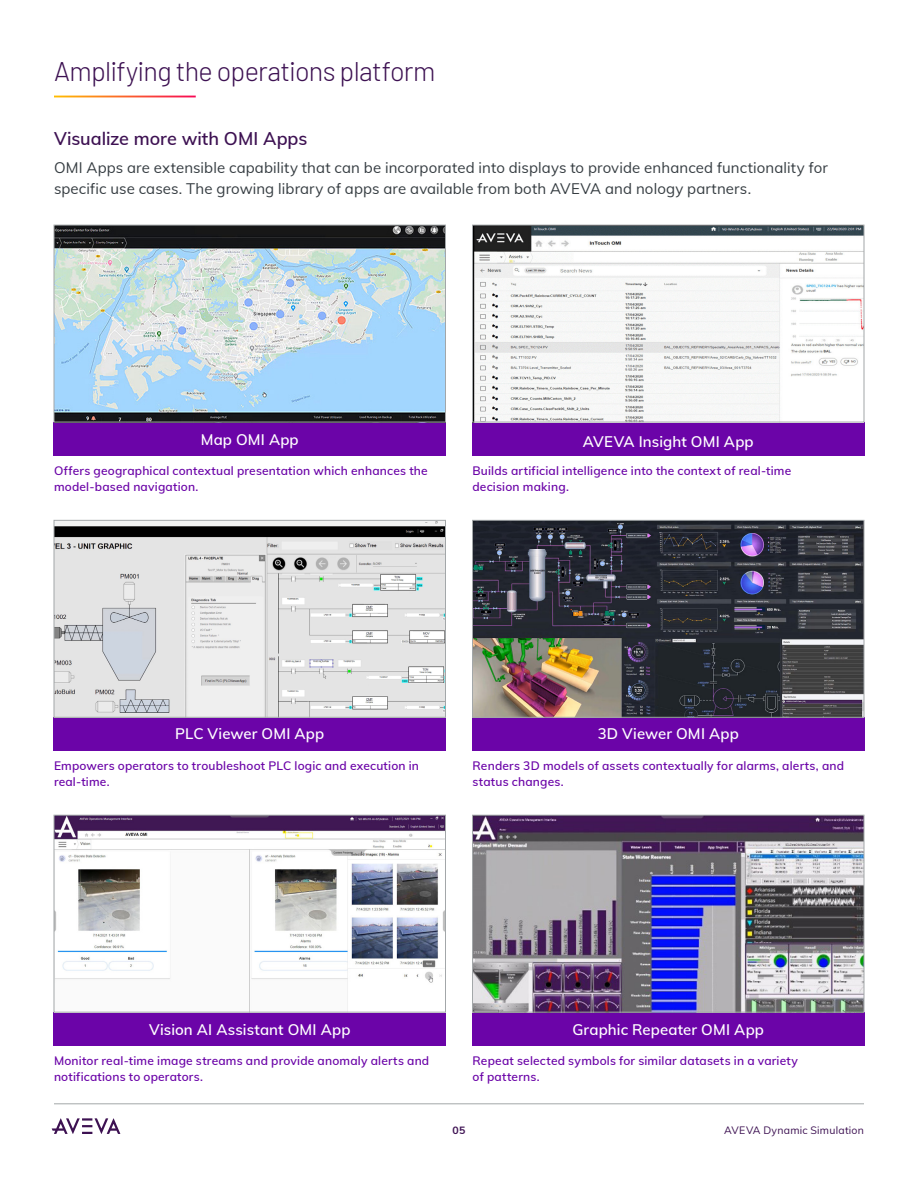
<style>
.page{position:relative;width:918px;height:1188px;background:#fff}
.page>*{position:absolute;margin:0;border:0;box-sizing:border-box;transform-origin:0 0}
.H3_Internal_Pages{font:300 27px "Barlow";letter-spacing:-.025em;color:#3d1152}
.S1_Subheadlines{font:600 18px "Muli";color:#3d1152}
.Body_Copy{font:15px/21px "Muli";letter-spacing:.005em;color:#363d42}
.Body_Copy-2{font:600 15px "Muli";letter-spacing:.01em;color:#fff}
.Body_Copy-3{font:600 12px/16.5px "Muli";letter-spacing:.015em;color:#6b04a8}
.t1{font:10.5px "Muli";letter-spacing:.02em;color:#3d1152}
.t2{font:700 10.5px "Muli";color:#3d1152}
</style>
<div class="page">
<hr style="left:54px;top:1104px;width:810px;height:1px;background:#a3a7a9">
<svg style="left:52px;top:1118px;width:68px;height:16px"></svg>
<div style="left:54px;top:422px;width:392px;height:34px;background:#6b04a8"></div>
<div style="left:54px;top:718px;width:392px;height:33px;background:#6b04a8"></div>
<div style="left:54px;top:1013px;width:392px;height:33px;background:#6b04a8"></div>
<div style="left:472px;top:422px;width:392px;height:34px;background:#6b04a8"></div>
<div style="left:472px;top:718px;width:392px;height:33px;background:#6b04a8"></div>
<div style="left:472px;top:1013px;width:392px;height:33px;background:#6b04a8"></div>
<img style="left:56px;top:227px;width:388px;height:193px">
<div style="left:54px;top:225px;width:392px;height:197px;border:1px solid #a3a7a9"></div>
<img style="left:56px;top:522px;width:388px;height:194px">
<div style="left:54px;top:520px;width:392px;height:198px;border:1px solid #a3a7a9"></div>
<img style="left:56px;top:817px;width:388px;height:194px">
<div style="left:54px;top:815px;width:392px;height:198px;border:1px solid #a3a7a9"></div>
<img style="left:474px;top:227px;width:388px;height:193px">
<div style="left:472px;top:225px;width:392px;height:197px;border:1px solid #a3a7a9"></div>
<img style="left:474px;top:522px;width:388px;height:194px">
<div style="left:472px;top:520px;width:392px;height:198px;border:1px solid #a3a7a9"></div>
<img style="left:474px;top:817px;width:388px;height:194px">
<div style="left:472px;top:815px;width:392px;height:198px;border:1px solid #a3a7a9"></div>
<p class="H3_Internal_Pages" style="left:54px;top:52px;width:383px">Amplifying the operations platform</p>
<p class="S1_Subheadlines" style="left:54px;top:125px;width:255px">Visualize more with OMI Apps</p>
<p class="Body_Copy" style="left:54px;top:156px;width:775px">OMI Apps are extensible capability that can be incorporated into displays to provide enhanced functionality for specific use cases. The growing library of apps are available from both AVEVA and nology partners.</p>
<p class="Body_Copy-2" style="left:201px;top:429px;width:100px">Map OMI App</p>
<p class="Body_Copy-3" style="left:54px;top:462px;width:375px">Offers geographical contextual presentation which enhances the model-based navigation.</p>
<p class="Body_Copy-2" style="left:583px;top:430px;width:172px">AVEVA Insight OMI App</p>
<p class="Body_Copy-3" style="left:472px;top:462px;width:320px">Builds artificial intelligence into the context of real-time decision making.</p>
<p class="Body_Copy-2" style="left:175px;top:723px;width:151px">PLC Viewer OMI App</p>
<p class="Body_Copy-3" style="left:54px;top:757px;width:367px">Empowers operators to troubleshoot PLC logic and execution in real-time.</p>
<p class="Body_Copy-2" style="left:598px;top:723px;width:143px">3D Viewer OMI App</p>
<p class="Body_Copy-3" style="left:472px;top:757px;width:373px">Renders 3D models of assets contextually for alarms, alerts, and status changes.</p>
<p class="Body_Copy-2" style="left:149px;top:1019px;width:203px">Vision AI Assistant OMI App</p>
<p class="Body_Copy-3" style="left:54px;top:1052px;width:377px">Monitor real-time image streams and provide anomaly alerts and notifications to operators.</p>
<p class="Body_Copy-2" style="left:572px;top:1019px;width:193px">Graphic Repeater OMI App</p>
<p class="Body_Copy-3" style="left:472px;top:1052px;width:327px">Repeat selected symbols for similar datasets in a variety of patterns.</p>
<p class="t2" style="left:453px;top:1123px;width:14px">05</p>
<p class="t1" style="left:724px;top:1122px;width:141px">AVEVA Dynamic Simulation</p>
</div>
